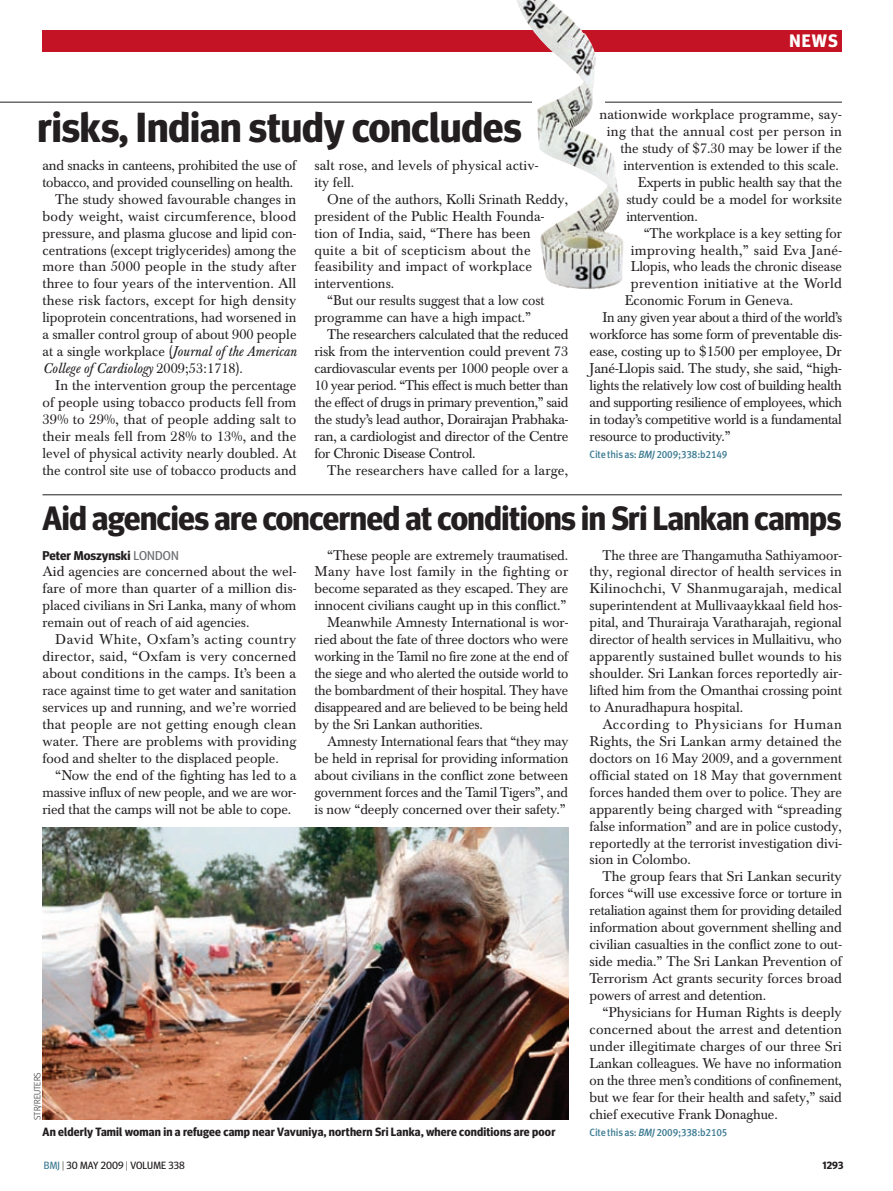
<style>
.page{position:relative;width:893px;height:1191px;background:#fff}
.page>*{position:absolute;margin:0;border:0;box-sizing:border-box;transform-origin:0 0}
.t1{font:700 42px "Meta Headline OT";color:#231f20}
.news_head_23bold{font:700 33.75px "Meta Headline OT";letter-spacing:-.01em;color:#231f20}
.t2{font:700 18px "Meta Headline OT";color:#fff}
.news_body_3colm_ind{font:13.95px/17px "Baskerville BE";color:#231f20;text-align:justify}
.news_body_3colm_ind-2{font:13.95px/17px "Baskerville BE";color:#231f20;text-align:justify;scale:.96 1}
.news_body_3colm{font:13.95px/17px "Baskerville BE";color:#231f20;text-align:justify}
.news_body_3colm_ind-3{font:13.95px/17px "Baskerville BE";letter-spacing:-.02em;color:#231f20}
.news_body_3colm_ind-4{font:13.95px "Baskerville BE";letter-spacing:.025em;color:#231f20}
.news_body_3colm_ind-5{font:13.95px "Baskerville BE";letter-spacing:.02em;color:#231f20}
.news_byline_author{font:700 12.75px "Meta Headline OT";color:#231f20}
.picture_caption{font:700 12px "Meta Headline OT";letter-spacing:.015em;color:#231f20}
.citation{font:10.5px "Meta Medium LF";letter-spacing:-.015em;color:#3c7b93;scale:.95 1}
.t3{font:10.5px "Meta Headline OT";color:#231f20}
.t4{font:700 10.5px "Meta Headline OT";color:#231f20}
.t5{font:300 9px "Meta Headline OT";letter-spacing:.015em;color:#231f20}
.s1{font-style:italic}
.s2{font-weight:400;color:#6c6d70}
.s3{color:#3c7b93}
.s4{font-weight:300}
</style>
<div class="page">
<hr style="left:0;top:102px;width:842px;height:1px;background:#231f20">
<div style="left:43px;top:30px;width:799px;height:21px;background:#c41324"></div>
<hr style="left:43px;top:494px;width:799px;height:1px;background:#231f20">
<img style="left:43px;top:828px;width:525px;height:291px">
<img style="left:516px;top:0;width:108px;height:289px">
<p class="t2" style="left:789px;top:30px;width:50px">NEWS</p>
<h1 class="t1" style="left:37px;top:102px;width:486px">risks, Indian study concludes</h1>
<p class="news_body_3colm_ind-3" style="left:43px;top:157px;width:255px">and snacks in canteens, prohibited the use of tobacco, and provided counselling on health.</p>
<p class="news_body_3colm_ind" style="left:43px;top:191px;width:256px;text-indent:13px">The study showed favourable changes in body weight, waist circumference, blood pressure, and plasma glucose and lipid con&shy;centrations (except triglycerides) among the more than 5000 people in the study after three to four years of the intervention. All these risk factors, except for high density lipoprotein concentrations, had worsened in a smaller control group of about 900 people at a single workplace (<span class="s1">Journal of the American College of Cardiology</span> 2009;53:1718).</p>
<p class="news_body_3colm_ind" style="left:43px;top:377px;width:255px;text-indent:13px">In the intervention group the percentage of people using tobacco products fell from 39% to 29%, that of people adding salt to their meals fell from 28% to 13%, and the level of physical activity nearly doubled. At the control site use of tobacco products and</p>
<p class="news_body_3colm_ind" style="left:314px;top:157px;width:225px">salt rose, and levels of physical activ&shy;ity fell.</p>
<p class="news_body_3colm_ind" style="left:314px;top:191px;width:255px;text-align:left;text-indent:13px">One of the authors, Kolli Srinath Reddy, president of the Public Health Founda&shy;tion of India, said, “There has been<br>quite a bit of scepticism about the feasibility and impact of workplace interventions.</p>
<p class="news_body_3colm_ind" style="left:314px;top:292px;width:231px;text-indent:13px">“But our results suggest that a low cost programme can have a high impact.”</p>
<p class="news_body_3colm_ind" style="left:314px;top:326px;width:256px;text-indent:13px">The researchers calculated that the reduced risk from the intervention could prevent 73 cardiovascular events per 1000 people over a 10 year period. “This effect is much better than the effect of drugs in primary prevention,” said the study’s lead author, Dorairajan Prabhaka&shy;ran, a cardiologist and director of the Centre for Chronic Disease Control.</p>
<p class="news_body_3colm_ind" style="left:327px;top:462px;width:243px">The researchers have called for a large,</p>
<p class="news_body_3colm_ind" style="left:599px;top:106px;width:244px;text-align:right">nationwide workplace programme, say&shy;ing that the annual cost per person in the study of $7.30 may be lower if the intervention is extended to this scale.</p>
<p class="news_body_3colm_ind" style="left:626px;top:174px;width:217px;text-indent:11px">Experts in public health say that the study could be a model for worksite intervention.</p>
<p class="news_body_3colm_ind" style="left:644px;top:225px;width:200px">“The workplace is a key setting for</p>
<p class="news_body_3colm_ind-5" style="left:631px;top:242px;width:213px">improving health,” said Eva Jané-</p>
<p class="news_body_3colm_ind" style="left:631px;top:259px;width:212px">Llopis, who leads the chronic disease</p>
<p class="news_body_3colm_ind-4" style="left:631px;top:276px;width:213px">prevention initiative at the World</p>
<p class="news_body_3colm_ind" style="left:625px;top:292px;width:170px">Economic Forum in Geneva.</p>
<p class="news_body_3colm_ind-2" style="left:590px;top:309px;width:264px;text-indent:13px">In any given year about a third of the world’s workforce has some form of preventable dis&shy;ease, costing up to $1500 per employee, Dr Jané-Llopis said. The study, she said, “high&shy;lights the relatively low cost of building health and supporting resilience of employees, which in today’s competitive world is a fundamental resource to productivity.”</p>
<p class="citation" style="left:590px;top:448px;width:147px">Cite this as: <span class="s1">BMJ</span> 2009;338:b2149</p>
<p class="news_head_23bold" style="left:43px;top:497px;width:800px">Aid agencies are concerned at conditions in Sri Lankan camps</p>
<p class="news_byline_author" style="left:43px;top:547px;width:138px">Peter Moszynski <span class="s2">LONDON</span></p>
<p class="news_body_3colm" style="left:43px;top:563px;width:255px">Aid agencies are concerned about the wel&shy;fare of more than quarter of a million dis&shy;placed civilians in Sri Lanka, many of whom remain out of reach of aid agencies.</p>
<p class="news_body_3colm_ind" style="left:43px;top:631px;width:255px;text-indent:13px">David White, Oxfam’s acting country director, said, “Oxfam is very concerned about conditions in the camps. It’s been a race against time to get water and sanitation services up and running, and we’re worried that people are not getting enough clean water. There are problems with providing food and shelter to the displaced people.</p>
<p class="news_body_3colm_ind" style="left:43px;top:767px;width:256px;text-indent:13px">“Now the end of the fighting has led to a massive influx of new people, and we are wor&shy;ried that the camps will not be able to cope.</p>
<p class="news_body_3colm_ind" style="left:314px;top:546px;width:255px;text-indent:13px">“These people are extremely traumatised.<br>Many have lost family in the fighting or become separated as they escaped. They are innocent civilians caught up in this conflict.”</p>
<p class="news_body_3colm_ind" style="left:314px;top:614px;width:256px;text-indent:13px">Meanwhile Amnesty International is wor&shy;ried about the fate of three doctors who were working in the Tamil no fire zone at the end of the siege and who alerted the outside world to the bombardment of their hospital. They have disappeared and are believed to be being held by the Sri Lankan authorities.</p>
<p class="news_body_3colm_ind" style="left:314px;top:733px;width:256px;text-indent:13px">Amnesty International fears that “they may be held in reprisal for providing information about civilians in the conflict zone between government forces and the Tamil Tigers”, and is now “deeply concerned over their safety.”</p>
<p class="t5" style="left:32px;top:1120px;width:49px;rotate:-90deg">str/reuters</p>
<p class="picture_caption" style="left:43px;top:1124px;width:514px">An elderly Tamil woman in a refugee camp near Vavuniya, northern Sri Lanka, where conditions are poor</p>
<p class="news_body_3colm_ind" style="left:590px;top:546px;width:254px;text-indent:13px">The three are Thangamutha Sathiyamoor&shy;thy, regional director of health services in Kilinochchi, V Shanmugarajah, medical superintendent at Mullivaaykkaal field hos&shy;pital, and Thurairaja Varatharajah, regional director of health services in Mullaitivu, who apparently sustained bullet wounds to his shoulder. Sri Lankan forces reportedly air&shy;lifted him from the Omanthai crossing point to Anuradhapura hospital.</p>
<p class="news_body_3colm_ind" style="left:590px;top:716px;width:254px;text-indent:13px">According to Physicians for Human Rights, the Sri Lankan army detained the doctors on 16 May 2009, and a government official stated on 18 May that government forces handed them over to police. They are apparently being charged with “spreading false information” and are in police custody, reportedly at the terrorist investigation divi&shy;sion in Colombo.</p>
<p class="news_body_3colm_ind" style="left:590px;top:868px;width:254px;text-indent:13px">The group fears that Sri Lankan security forces “will use excessive force or torture in retaliation against them for providing detailed information about government shelling and civilian casualties in the conflict zone to out&shy;side media.” The Sri Lankan Prevention of Terrorism Act grants security forces broad powers of arrest and detention.</p>
<p class="news_body_3colm_ind" style="left:590px;top:1004px;width:254px;text-indent:13px">“Physicians for Human Rights is deeply concerned about the arrest and detention under illegitimate charges of our three Sri Lankan colleagues. We have no information on the three men’s conditions of confinement, but we fear for their health and safety,” said chief executive Frank Donaghue.</p>
<p class="citation" style="left:590px;top:1125px;width:147px">Cite this as: <span class="s1">BMJ</span> 2009;338:b2105</p>
<p class="t3" style="left:44px;top:1159px;width:142px"><span class="s3">BMJ</span> <span class="s4">|</span> 30 MAY 2009 <span class="s4">|</span> VOLUME 338</p>
<p class="t4" style="left:823px;top:1159px;width:22px">1293</p>
</div>
